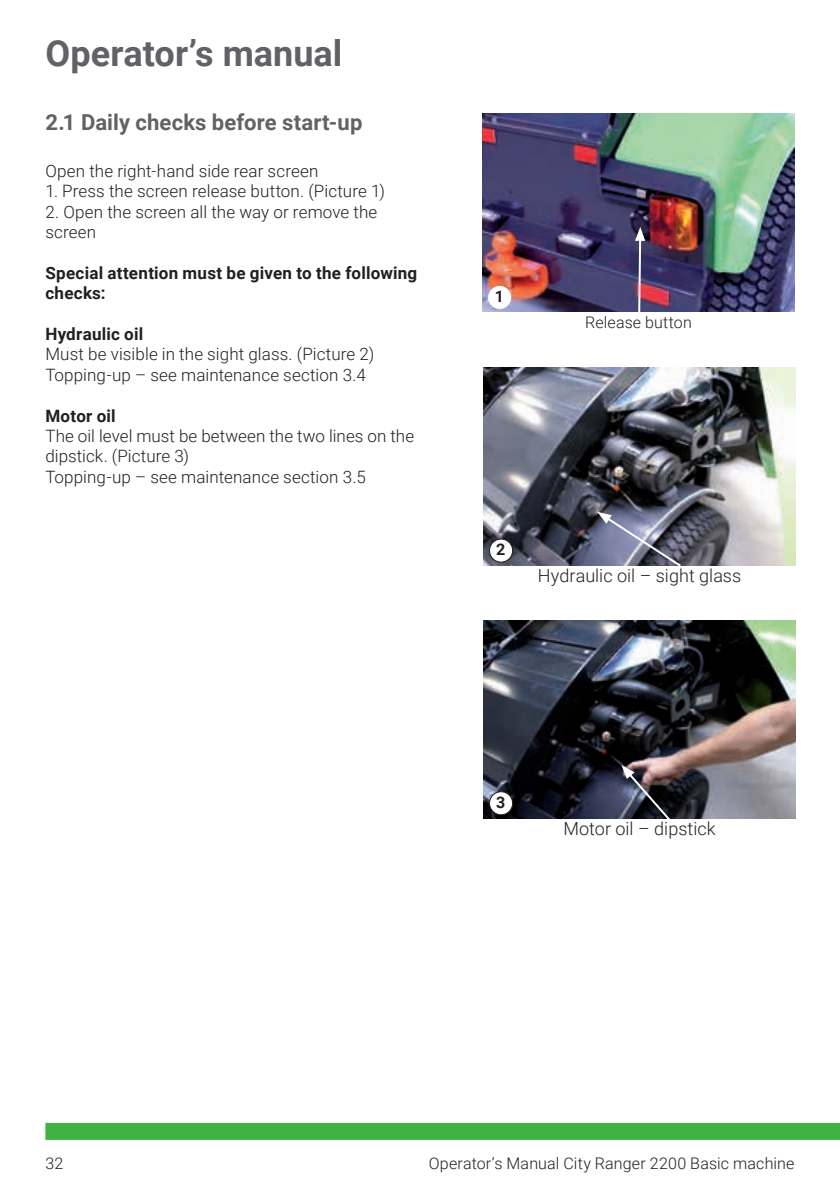
<style>
.page{position:relative;width:840px;height:1191px;background:#fff}
.page>*{position:absolute;margin:0;border:0;box-sizing:border-box;transform-origin:0 0}
.t1{font:700 36px "Roboto";color:#616265}
.t2{font:700 22px "Roboto";letter-spacing:.005em;color:#616265}
.t3{font:300 18px "Roboto";letter-spacing:.005em;color:#231f20}
.t4{font:300 17px/20.4px "Roboto";letter-spacing:.005em;color:#231f20}
.t5{font:700 17px/20.4px "Roboto";letter-spacing:.015em;color:#231f20}
.t6{font:300 16px "Roboto";letter-spacing:.01em;color:#231f20}
.t7{font:700 16px "Roboto";color:#231f20}
</style>
<div class="page">
<div style="left:45px;top:1123px;width:794px;height:17px;background:#40b143"></div>
<img style="left:482px;top:113px;width:312px;height:199px">
<img style="left:483px;top:367px;width:312px;height:199px">
<img style="left:483px;top:620px;width:312px;height:199px">
<div style="left:488px;top:286px;width:23px;height:23px;background:#fff;border-radius:50%"></div>
<div style="left:489px;top:539px;width:23px;height:23px;background:#fff;border-radius:50%"></div>
<div style="left:489px;top:539px;width:23px;height:23px;border:1px solid #231f20;border-radius:50%"></div>
<div style="left:489px;top:791px;width:23px;height:23px;background:#fff;border-radius:50%"></div>
<div style="left:489px;top:791px;width:23px;height:24px;border:1px solid #231f20;border-radius:50%"></div>
<svg style="left:634px;top:227px;width:11px;height:85px"></svg>
<svg style="left:597px;top:512px;width:85px;height:54px;background:#797c93"></svg>
<img style="left:621px;top:765px;width:51px;height:54px">
<h1 class="t1" style="left:45px;top:28px;width:298px">Operator’s manual</h1>
<p class="t2" style="left:45px;top:107px;width:318px">2.1 Daily checks before start-up</p>
<p class="t4" style="left:45px;top:160px;width:274px">Open the right-hand side rear screen</p>
<p class="t4" style="left:45px;top:180px;width:341px">1. Press the screen release button. (Picture 1)</p>
<p class="t4" style="left:45px;top:201px;width:333px">2. Open the screen all the way or remove the screen</p>
<p class="t5" style="left:45px;top:262px;width:373px">Special attention must be given to the following checks:</p>
<p class="t5" style="left:45px;top:323px;width:99px">Hydraulic oil</p>
<p class="t4" style="left:45px;top:343px;width:330px">Must be visible in the sight glass. (Picture 2)<br>Topping-up – see maintenance section 3.4</p>
<p class="t5" style="left:45px;top:405px;width:72px">Motor oil</p>
<p class="t4" style="left:45px;top:425px;width:370px">The oil level must be between the two lines on the dipstick. (Picture 3)<br>Topping-up – see maintenance section 3.5</p>
<p class="t7" style="left:494px;top:285px;width:11px">1</p>
<p class="t6" style="left:584px;top:311px;width:108px">Release button</p>
<p class="t7" style="left:496px;top:538px;width:11px">2</p>
<p class="t3" style="left:537px;top:563px;width:205px">Hydraulic oil – sight glass</p>
<p class="t7" style="left:496px;top:791px;width:11px">3</p>
<p class="t3" style="left:563px;top:816px;width:154px">Motor oil – dipstick</p>
<p class="t6" style="left:45px;top:1152px;width:20px">32</p>
<p class="t6" style="left:428px;top:1152px;width:367px">Operator’s Manual City Ranger 2200 Basic machine</p>
</div>
